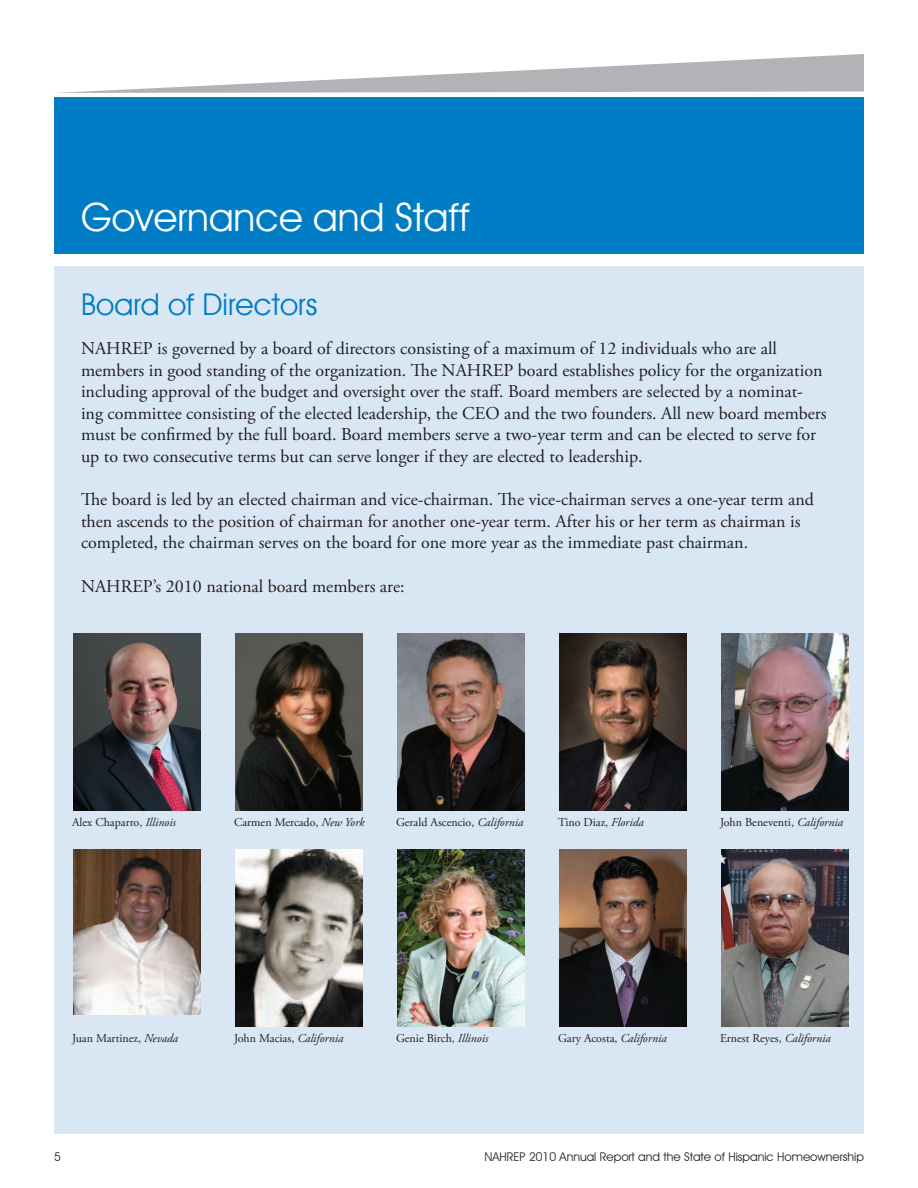
<style>
.page{position:relative;width:918px;height:1188px;background:#fff}
.page>*{position:absolute;margin:0;border:0;box-sizing:border-box;transform-origin:0 0}
.t1{font:39px "Avant Guard SW";color:#fff}
.t2{font:30px "Avant Guard SW";color:#007dc5}
.t3{font:18px/21.6px "Adobe Garamond Pro";color:#231f20}
.t4{font:12px "Adobe Garamond Pro";color:#231f20}
.t5{font:12px "Avant Garde IT Cby BT";color:#231f20}
.s1{font-style:italic}
</style>
<div class="page">
<svg style="left:57px;top:54px;width:807px;height:39px"></svg>
<div style="left:54px;top:94px;width:810px;height:160px;background:#007dc5"></div>
<hr style="left:38px;top:94px;width:841px;height:3px;background:#fff">
<div style="left:54px;top:267px;width:810px;height:867px;background:#d9e6f4"></div>
<img style="left:74px;top:634px;width:126px;height:177px">
<img style="left:74px;top:850px;width:126px;height:164px">
<img style="left:236px;top:634px;width:126px;height:177px">
<img style="left:236px;top:850px;width:126px;height:177px">
<img style="left:398px;top:634px;width:126px;height:177px">
<img style="left:398px;top:850px;width:126px;height:177px">
<img style="left:560px;top:634px;width:126px;height:177px">
<img style="left:560px;top:850px;width:126px;height:177px">
<img style="left:722px;top:634px;width:126px;height:177px">
<img style="left:722px;top:850px;width:126px;height:177px">
<h1 class="t1" style="left:81px;top:194px;width:390px">Governance and Staff</h1>
<h2 class="t2" style="left:81px;top:286px;width:238px">Board of Directors</h2>
<p class="t3" style="left:81px;top:338px;width:747px">NAHREP is governed by a board of directors consisting of a maximum of 12 individuals who are all members in good standing of the organization. The NAHREP board establishes policy for the organization including approval of the budget and oversight over the staff. Board members are selected by a nominat&shy;ing committee consisting of the elected leadership, the CEO and the two founders. All new board members must be confirmed by the full board. Board members serve a two-year term and can be elected to serve for up to two consecutive terms but can serve longer if they are elected to leadership.</p>
<p class="t3" style="left:81px;top:489px;width:734px">The board is led by an elected chairman and vice-chairman. The vice-chairman serves a one-year term and then ascends to the position of chairman for another one-year term. After his or her term as chairman is completed, the chairman serves on the board for one more year as the immediate past chairman.</p>
<p class="t3" style="left:81px;top:576px;width:325px">NAHREP’s 2010 national board members are:</p>
<p class="t4" style="left:72px;top:815px;width:105px">Alex Chaparro, <span class="s1">Illinois</span></p>
<p class="t4" style="left:234px;top:815px;width:132px">Carmen Mercado, <span class="s1">New York</span></p>
<p class="t4" style="left:396px;top:815px;width:129px">Gerald Ascencio, <span class="s1">California</span></p>
<p class="t4" style="left:558px;top:815px;width:87px">Tino Diaz, <span class="s1">Florida</span></p>
<p class="t4" style="left:720px;top:815px;width:125px">John Beneventi, <span class="s1">California</span></p>
<p class="t4" style="left:72px;top:1031px;width:108px">Juan Martinez, <span class="s1">Nevada</span></p>
<p class="t4" style="left:234px;top:1031px;width:111px">John Macias, <span class="s1">California</span></p>
<p class="t4" style="left:396px;top:1031px;width:94px">Genie Birch, <span class="s1">Illinois</span></p>
<p class="t4" style="left:558px;top:1031px;width:110px">Gary Acosta, <span class="s1">California</span></p>
<p class="t4" style="left:720px;top:1031px;width:112px">Ernest Reyes, <span class="s1">California</span></p>
<p class="t5" style="left:54px;top:1149px;width:8px">5</p>
<p class="t5" style="left:484px;top:1149px;width:381px">NAHREP 2010 Annual Report and the State of Hispanic Homeownership</p>
</div>
